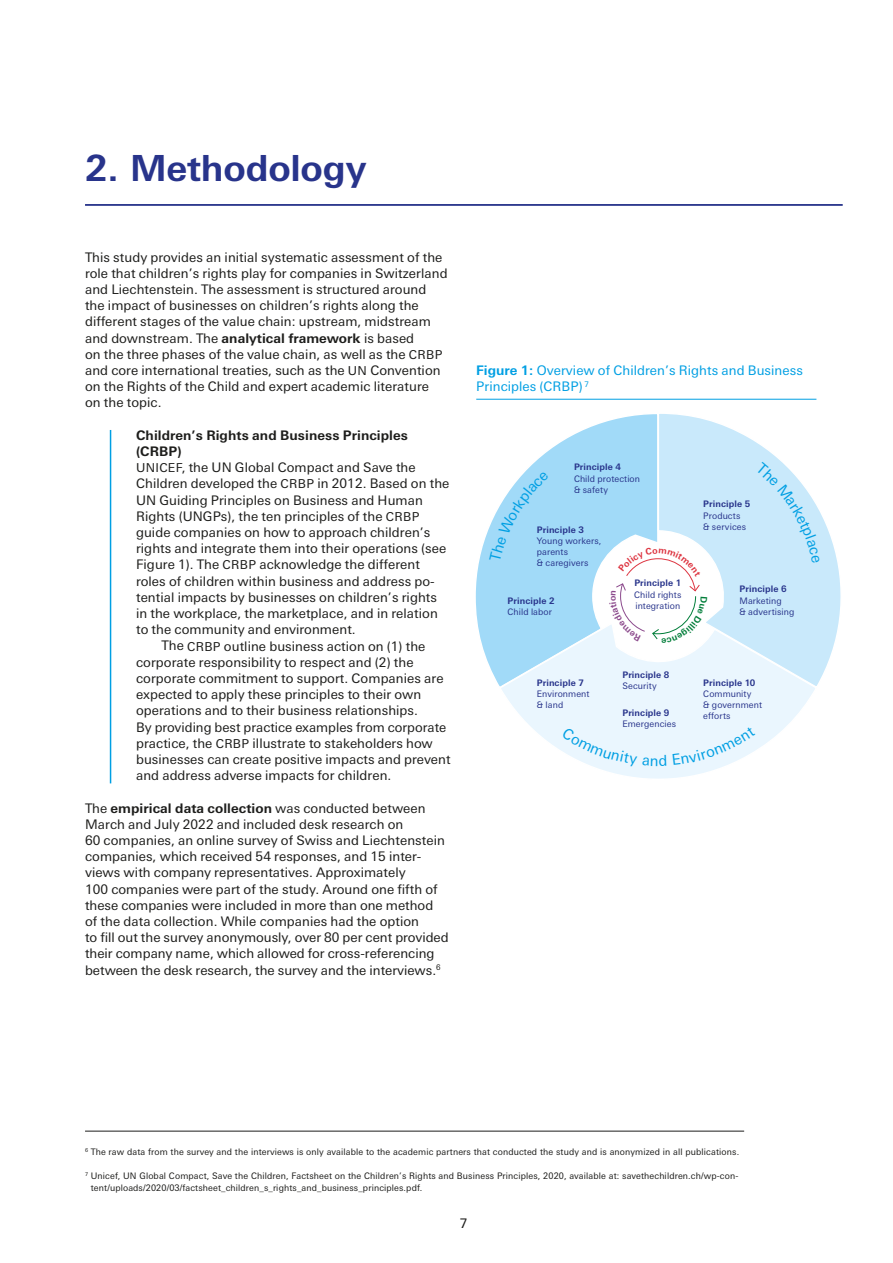
<style>
.page{position:relative;width:893px;height:1263px;background:#fff}
.page>*{position:absolute;margin:0;border:0;box-sizing:border-box;transform-origin:0 0}
.t1{font:700 36px "Univers Next Pro";letter-spacing:-.005em;color:#28348b}
.t2{font:13.2px/16.2px "Univers Next Pro";letter-spacing:.005em;color:#1d1d1b}
.t3{font:13.2px/16.2px "Univers Next Pro";letter-spacing:.005em;color:#009fe3}
.t4{font:700 13.2px "Univers Next Pro";letter-spacing:.005em;color:#1d1d1b}
.t5{font:9px/12px "Univers Next Pro";letter-spacing:.015em;color:#1d1d1b}
.t6{font:9px/11.2px "Univers Next Pro";letter-spacing:.01em;color:#28348b}
.t7{font:700 9px "Univers Next Pro";letter-spacing:.01em;color:#28348b}
.s1{font-weight:700}
.s2{font-size:12.3px}
</style>
<div class="page">
<hr style="left:85px;top:204px;width:758px;height:2px;background:#28348b">
<hr style="left:110px;top:430px;width:1px;height:353px;background:#009fe3">
<hr style="left:476px;top:399px;width:340px;height:1px;background:#009fe3">
<hr style="left:85px;top:1131px;width:659px;height:1px;background:#1d1d1b">
<svg style="left:475px;top:414px;width:182px;height:269px"></svg>
<svg style="left:657px;top:414px;width:184px;height:269px"></svg>
<svg style="left:498px;top:621px;width:320px;height:158px"></svg>
<svg style="left:609px;top:548px;width:98px;height:95px"></svg>
<svg style="left:489px;top:471px;width:60px;height:91px"></svg>
<svg style="left:756px;top:462px;width:64px;height:101px;background:#d0ebfb"></svg>
<div style="left:562px;top:727px;width:104px;height:40px;background:#eaf6fe"></div>
<div style="left:673px;top:727px;width:82px;height:38px;background:#eaf6fe"></div>
<h1 class="t1" style="left:85px;top:146px;width:283px">2. Methodology</h1>
<p class="t2" style="left:85px;top:249px;width:364px">This study provides an initial systematic assessment of the role that children’s rights play for companies in Switzerland and Liechtenstein. The assessment is structured around the impact of businesses on children’s rights along the different stages of the value chain: upstream, midstream and downstream. The <span class="s1">analytical framework</span> is based<br>on the three phases of the value chain, as well as the <span class="s2">CRBP </span>and core international treaties, such as the <span class="s2">UN</span> Convention on the Rights of the Child and expert academic literature on the topic.</p>
<p class="t4" style="left:136px;top:427px;width:273px">Children’s Rights and Business Principles</p>
<p class="t4" style="left:136px;top:443px;width:47px">(CRBP)</p>
<p class="t2" style="left:136px;top:459px;width:281px"><span class="s2">UNICEF</span>, the UN Global Compact and Save the</p>
<p class="t2" style="left:136px;top:476px;width:315px">Children developed the <span class="s2">CRBP</span> in 2012. Based on the</p>
<p class="t2" style="left:136px;top:492px;width:288px">UN Guiding Principles on Business and Human</p>
<p class="t2" style="left:136px;top:508px;width:285px">Rights (UNGPs), the ten principles of the <span class="s2">CRBP</span></p>
<p class="t2" style="left:136px;top:524px;width:296px">guide companies on how to approach children’s</p>
<p class="t2" style="left:136px;top:540px;width:312px">rights and integrate them into their operations (see</p>
<p class="t2" style="left:136px;top:557px;width:285px">Figure 1). The <span class="s2">CRBP</span> acknowledge the different</p>
<p class="t2" style="left:136px;top:573px;width:300px">roles of children within business and address po-</p>
<p class="t2" style="left:136px;top:589px;width:303px">tential impacts by businesses on children’s rights</p>
<p class="t2" style="left:136px;top:605px;width:303px">in the workplace, the marketplace, and in relation</p>
<p class="t2" style="left:136px;top:621px;width:221px">to the community and environment.</p>
<p class="t2" style="left:162px;top:638px;width:265px">The <span class="s2">CRBP</span> outline business action on (1) the</p>
<p class="t2" style="left:136px;top:654px;width:279px">corporate responsibility to respect and (2) the</p>
<p class="t2" style="left:136px;top:670px;width:309px">corporate commitment to support. Companies are</p>
<p class="t2" style="left:136px;top:686px;width:287px">expected to apply these principles to their own</p>
<p class="t2" style="left:136px;top:702px;width:283px">operations and to their business relationships.</p>
<p class="t2" style="left:136px;top:719px;width:312px">By providing best practice examples from corporate</p>
<p class="t2" style="left:136px;top:735px;width:298px">practice, the <span class="s2">CRBP</span> illustrate to stakeholders how</p>
<p class="t2" style="left:136px;top:751px;width:316px">businesses can create positive impacts and prevent</p>
<p class="t2" style="left:136px;top:767px;width:257px">and address adverse impacts for children.</p>
<p class="t2" style="left:85px;top:800px;width:365px">The <span class="s1">empirical data collection</span> was conducted between March and July 2022 and included desk research on<br>60 companies, an online survey of Swiss and Liechtenstein companies, which received 54 responses, and 15 inter&shy;views with company representatives. Approximately<br>100 companies were part of the study. Around one fifth of these companies were included in more than one method of the data collection. While companies had the option<br>to fill out the survey anonymously, over 80 per cent provided their company name, which allowed for cross-referencing between the desk research, the survey and the interviews.<sup>6</sup></p>
<p class="t3" style="left:476px;top:362px;width:328px"><span class="s1">Figure 1:</span> Overview of Children’s Rights and Business<br>Principles (CRBP) <sup>7</sup></p>
<p class="t7" style="left:574px;top:462px;width:48px">Principle 4</p>
<p class="t6" style="left:574px;top:473px;width:68px">Child protection &amp; safety</p>
<p class="t7" style="left:537px;top:524px;width:48px">Principle 3</p>
<p class="t6" style="left:537px;top:535px;width:66px">Young workers, parents<br>&amp; caregivers</p>
<p class="t7" style="left:508px;top:595px;width:48px">Principle 2</p>
<p class="t6" style="left:508px;top:606px;width:46px">Child labor</p>
<p class="t7" style="left:634px;top:578px;width:48px">Principle 1</p>
<p class="t6" style="left:634px;top:589px;width:49px">Child rights integration</p>
<p class="t7" style="left:537px;top:677px;width:48px">Principle 7</p>
<p class="t6" style="left:537px;top:688px;width:54px">Environment &amp; land</p>
<p class="t7" style="left:622px;top:669px;width:48px">Principle 8</p>
<p class="t6" style="left:622px;top:680px;width:36px">Security</p>
<p class="t7" style="left:622px;top:707px;width:48px">Principle 9</p>
<p class="t6" style="left:622px;top:718px;width:55px">Emergencies</p>
<p class="t7" style="left:703px;top:499px;width:48px">Principle 5</p>
<p class="t6" style="left:703px;top:510px;width:44px">Products &amp; services</p>
<p class="t7" style="left:740px;top:584px;width:48px">Principle 6</p>
<p class="t6" style="left:740px;top:595px;width:56px">Marketing<br>&amp; advertising</p>
<p class="t7" style="left:703px;top:677px;width:54px">Principle 10</p>
<p class="t6" style="left:703px;top:688px;width:60px">Community<br>&amp; government efforts</p>
<p class="t5" style="left:85px;top:1145px;width:656px"><sup>6</sup> The raw data from the survey and the interviews is only available to the academic partners that conducted the study and is anonymized in all publications.</p>
<p class="t5" style="left:91px;top:1169px;width:649px;text-indent:-6px"><sup>7</sup> Unicef, UN Global Compact, Save the Children, Factsheet on the Children’s Rights and Business Principles, 2020, available at: savethechildren.ch/wp-con&shy;tent/uploads/2020/03/factsheet_children_s_rights_and_business_principles.pdf.</p>
<p class="t2" style="left:460px;top:1215px;width:9px">7</p>
</div>
